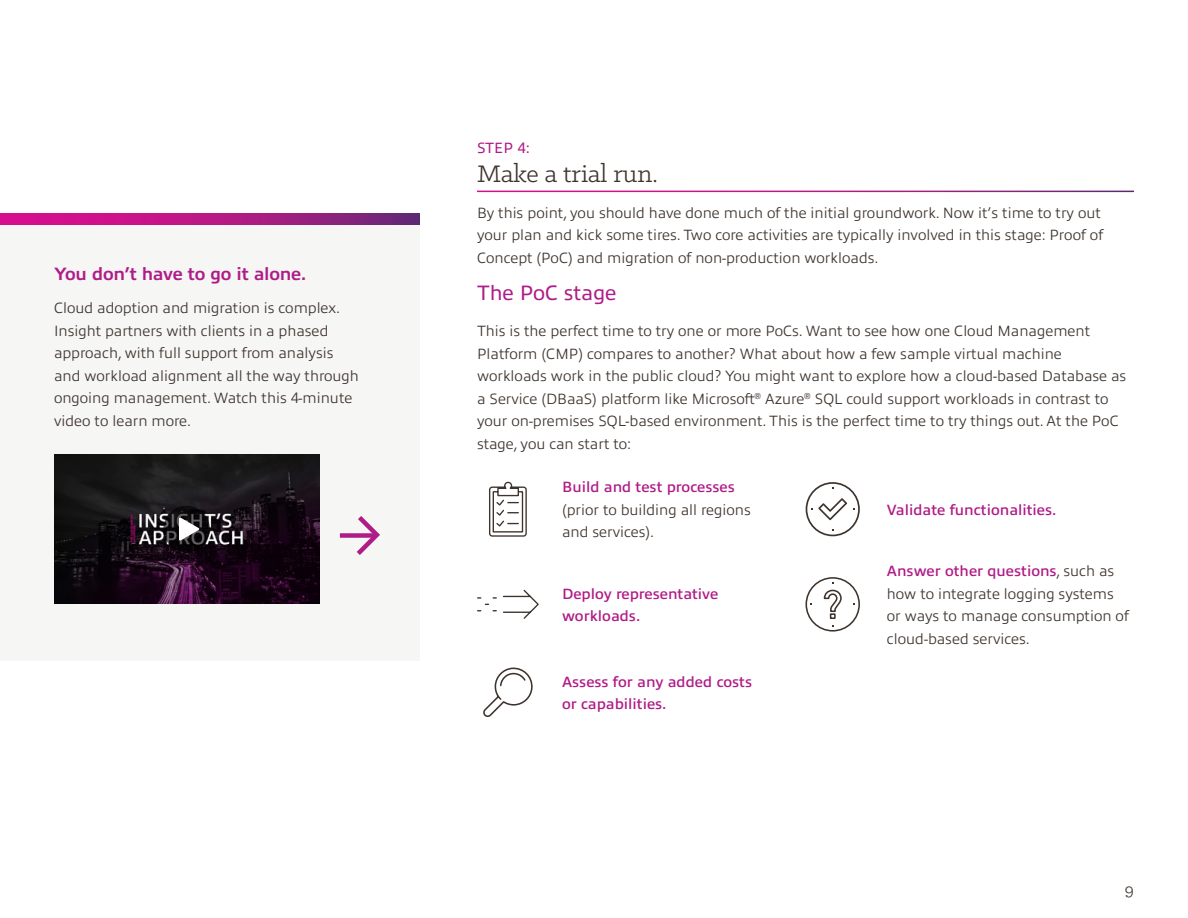
<style>
.page{position:relative;width:1188px;height:918px;background:#fff}
.page>*{position:absolute;margin:0;border:0;box-sizing:border-box;transform-origin:0 0}
.H1_RULE_-_TOC{font:27px "Klinic Slab";color:#3e332d}
.t1{font:21px "Allumi Pro";color:#b01c87}
.t2{font:700 18px "Allumi Pro";letter-spacing:-.015em;color:#b01c87}
.t3{font:18px "Klinic Slab";color:#3e332d}
.Body{font:300 15px/22.5px "Allumi Pro";color:#3e332d}
.Body-2{font:600 15px/22.5px "Allumi Pro";color:#b01c87}
.Chapter_name{font:15px "Allumi Pro";color:#b01c87}
.s1{font-weight:600;color:#b01c87}
</style>
<div class="page">
<div style="left:0;top:219px;width:420px;height:442px;background:#f6f6f5"></div>
<svg style="left:0;top:213px;width:420px;height:12px;background:#ad1983"></svg>
<svg style="left:489px;top:481px;width:38px;height:56px"></svg>
<svg style="left:806px;top:482px;width:54px;height:54px"></svg>
<svg style="left:477px;top:589px;width:62px;height:30px"></svg>
<svg style="left:483px;top:667px;width:50px;height:50px"></svg>
<div style="left:806px;top:577px;width:54px;height:55px;border:2px solid #3e332d;border-radius:50%"></div>
<svg style="left:823px;top:582px;width:19px;height:45px"></svg>
<img style="left:54px;top:454px;width:265px;height:150px">
<svg style="left:163px;top:506px;width:47px;height:46px"></svg>
<svg style="left:179px;top:517px;width:21px;height:24px"></svg>
<div style="left:340px;top:533px;width:36px;height:5px;background:#b01c87"></div>
<svg style="left:352px;top:516px;width:28px;height:39px"></svg>
<h3 class="t2" style="left:54px;top:261px;width:254px">You don’t have to go it alone.</h3>
<p class="Body" style="left:54px;top:296px;width:306px">Cloud adoption and migration is complex.<br>Insight partners with clients in a phased approach, with full support from analysis and workload alignment all the way through ongoing management. Watch this 4-minute video to learn more.</p>
<p class="Chapter_name" style="left:477px;top:137px;width:54px">STEP 4:</p>
<p class="H1_RULE_-_TOC" style="left:477px;top:157px;width:182px">Make a trial run.</p>
<p class="Body" style="left:477px;top:200px;width:628px">By this point, you should have done much of the initial groundwork. Now it’s time to try out your plan and kick some tires. Two core activities are typically involved in this stage: Proof of<br>Concept (PoC) and migration of non-production workloads.</p>
<h2 class="t1" style="left:477px;top:278px;width:141px">The PoC stage</h2>
<p class="Body" style="left:477px;top:319px;width:651px">This is the perfect time to try one or more PoCs. Want to see how one Cloud Management Platform (CMP) compares to another? What about how a few sample virtual machine workloads work in the public cloud? You might want to explore how a cloud-based Database as a Service (DBaaS) platform like Microsoft<sup>®</sup> Azure<sup>®</sup> SQL could support workloads in contrast to your on-premises SQL-based environment. This is the perfect time to try things out. At the PoC stage, you can start to:</p>
<p class="Body" style="left:562px;top:475px;width:190px"><span class="s1">Build and test processes </span>(prior to building all regions and services).</p>
<p class="Body-2" style="left:887px;top:497px;width:171px">Validate functionalities.</p>
<p class="Body-2" style="left:562px;top:581px;width:158px">Deploy representative workloads.</p>
<p class="Body-2" style="left:562px;top:669px;width:192px">Assess for any added costs or capabilities.</p>
<p class="Body" style="left:887px;top:558px;width:243px"><span class="s1">Answer other questions</span>, such as how to integrate logging systems or ways to manage consumption of cloud-based services.</p>
<p class="t3" style="left:1125px;top:878px;width:11px">9</p>
</div>
